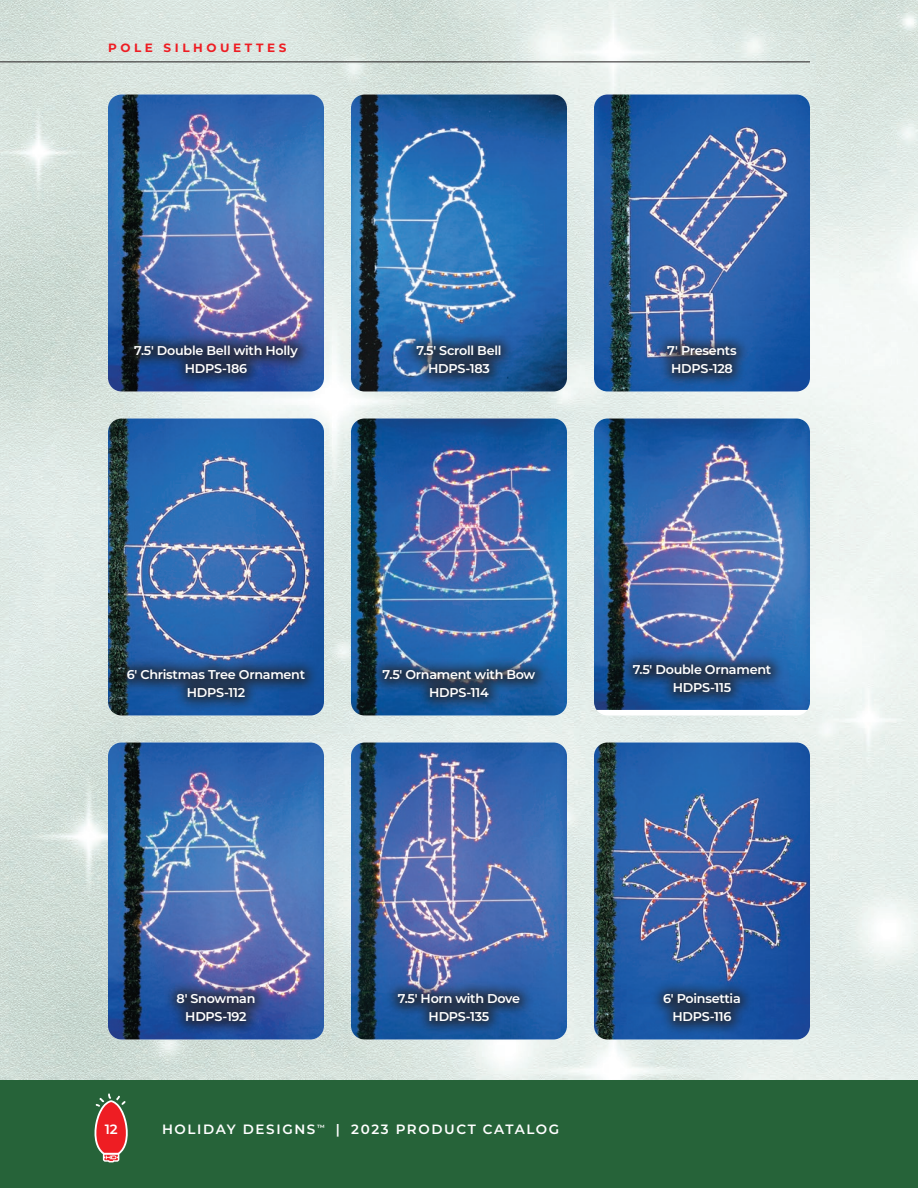
<style>
.page{position:relative;width:918px;height:1188px;background:#fff}
.page>*{position:absolute;margin:0;border:0;box-sizing:border-box;transform-origin:0 0}
.t1{font:600 13.5px "Montserrat";letter-spacing:.12em;color:#fff}
.t2{font:600 12.75px/17.5px "Montserrat";letter-spacing:-.02em;color:#fff;text-align:center}
.t3{font:700 12px "Montserrat";letter-spacing:.3em;color:#ee1d23}
</style>
<div class="page">
<img style="left:0;top:0;width:918px;height:1080px">
<img style="left:108px;top:742px;width:216px;height:298px">
<img style="left:108px;top:418px;width:216px;height:298px">
<img style="left:108px;top:94px;width:216px;height:298px">
<img style="left:594px;top:742px;width:216px;height:298px">
<img style="left:351px;top:742px;width:216px;height:298px">
<img style="left:351px;top:418px;width:216px;height:298px">
<img style="left:351px;top:94px;width:216px;height:298px">
<img style="left:594px;top:418px;width:216px;height:292px">
<img style="left:594px;top:94px;width:216px;height:298px">
<div style="left:163px;top:980px;width:106px;height:55px;background:#231f20;opacity:.75"></div>
<div style="left:114px;top:656px;width:205px;height:55px;background:#231f20;opacity:.75"></div>
<div style="left:121px;top:332px;width:191px;height:55px;background:#231f20;opacity:.75"></div>
<div style="left:650px;top:980px;width:104px;height:55px;background:#231f20;opacity:.75"></div>
<div style="left:384px;top:980px;width:150px;height:55px;background:#231f20;opacity:.75"></div>
<div style="left:369px;top:656px;width:180px;height:55px;background:#231f20;opacity:.75"></div>
<div style="left:403px;top:332px;width:111px;height:55px;background:#231f20;opacity:.75"></div>
<div style="left:619px;top:651px;width:166px;height:55px;background:#231f20;opacity:.75"></div>
<div style="left:654px;top:332px;width:96px;height:55px;background:#231f20;opacity:.75"></div>
<div style="left:0;top:1080px;width:918px;height:108px;background:#266339"></div>
<svg style="left:94px;top:1093px;width:34px;height:69px"></svg>
<hr style="left:0;top:62px;width:810px;height:1px;background:#231f20">
<p class="t3" style="left:108px;top:39px;width:180px">POLE SILHOUETTES</p>
<p class="t2" style="left:134px;top:341px;width:165px">7.5′ Double Bell with Holly<br>HDPS-186</p>
<p class="t2" style="left:417px;top:341px;width:86px">7.5′ Scroll Bell<br>HDPS-183</p>
<p class="t2" style="left:667px;top:341px;width:71px;text-align:left">7′ Presents<br>HDPS-128</p>
<p class="t2" style="left:127px;top:665px;width:180px">6′ Christmas Tree Ornament<br>HDPS-112</p>
<p class="t2" style="left:383px;top:665px;width:154px">7.5′ Ornament with Bow<br>HDPS-114</p>
<p class="t2" style="left:633px;top:660px;width:140px">7.5′ Double Ornament<br>HDPS-115</p>
<p class="t2" style="left:177px;top:989px;width:80px">8′ Snowman<br>HDPS-192</p>
<p class="t2" style="left:398px;top:989px;width:124px">7.5′ Horn with Dove<br>HDPS-135</p>
<p class="t1" style="left:105px;top:1120px;width:14px">12</p>
<p class="t1" style="left:336px;top:1120px;width:225px">| 2023 PRODUCT CATALOG</p>
<p class="t1" style="left:162px;top:1120px;width:164px">HOLIDAY DESIGNS<sup>™</sup></p>
<p class="t2" style="left:663px;top:989px;width:79px">6′ Poinsettia<br>HDPS-116</p>
</div>
